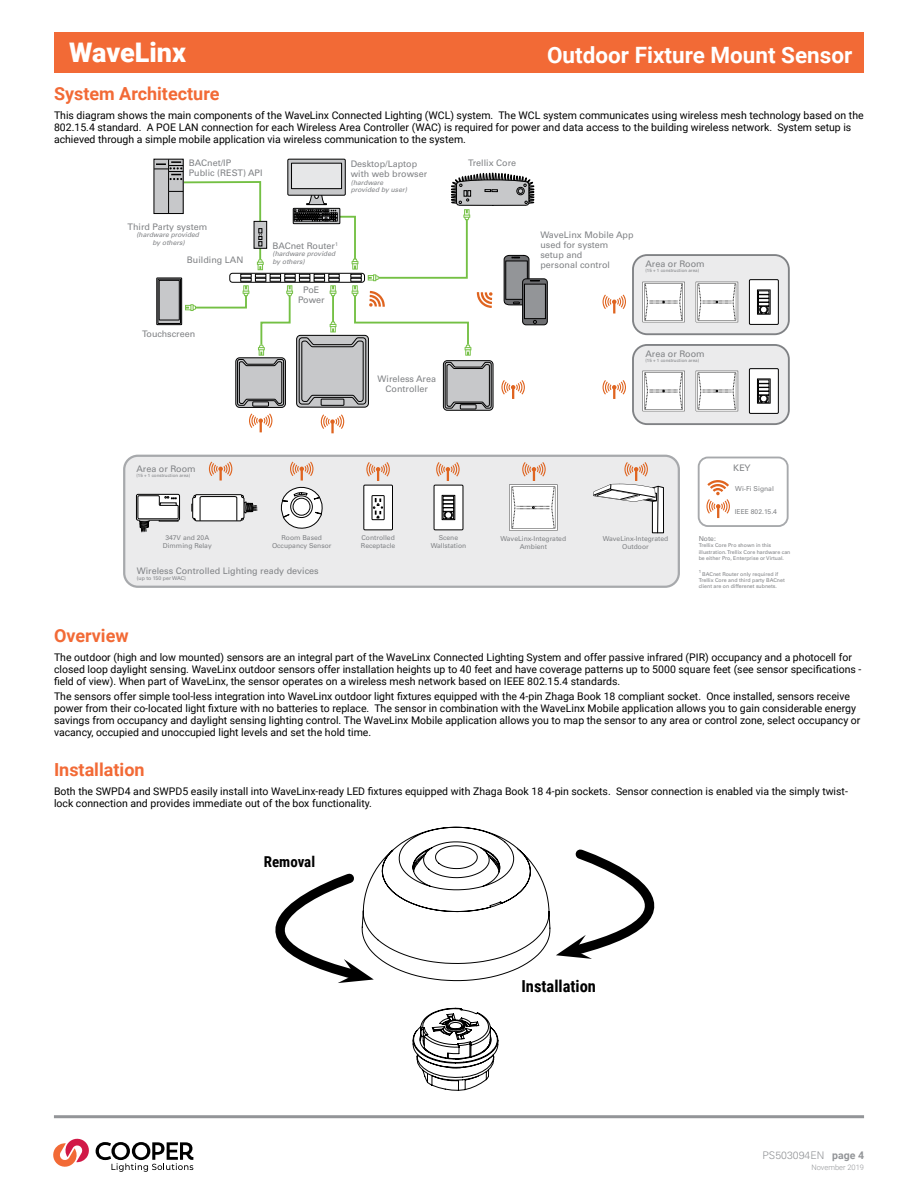
<style>
.page{position:relative;width:918px;height:1188px;background:#fff}
.page>*{position:absolute;margin:0;border:0;box-sizing:border-box;transform-origin:0 0}
.t1{font:900 27px "Roboto";color:#fff}
.t2{font:700 22.5px "Roboto";color:#fff}
.t3{font:700 18px "Roboto";color:#f26a36}
.t4{font:700 16.5px "Roboto Condensed";color:#000}
.t5{font:700 15px "Roboto Condensed";color:#000}
.t6{font:10.5px/12px "Roboto";color:#000}
.t7{font:300 10.5px "Univers LT Std";color:#939598}
.t8{font:9px/9.8px "Univers LT Std";color:#808285;text-align:center}
.t9{font:300 7.5px "Roboto";color:#939598}
.t10{font:6.75px/8.1px "Univers LT Std";color:#808285;text-align:center}
.t11{font:italic 6.75px/7.5px "Univers LT Std";color:#808285}
.t12{font:5.25px/6.3px "Univers LT Std";color:#808285}
.t13{font:4.5px "Univers LT Std";color:#808285}
.t14{font:4.35px "Univers LT Std";color:#808285}
.s1{font-family:"Roboto";font-weight:700}
</style>
<div class="page">
<div style="left:54px;top:32px;width:810px;height:41px;background:#f26a36"></div>
<hr style="left:54px;top:1115px;width:810px;height:3px;background:#939598">
<div style="left:633px;top:345px;width:156px;height:79px;background:#ebebec;border-radius:14px"></div>
<div style="left:632px;top:344px;width:158px;height:81px;border:2px solid #808285;border-radius:14px"></div>
<div style="left:633px;top:255px;width:156px;height:79px;background:#ebebec;border-radius:14px"></div>
<div style="left:632px;top:254px;width:158px;height:81px;border:2px solid #808285;border-radius:14px"></div>
<div style="left:749px;top:369px;width:29px;height:44px;background:#fff"></div>
<div style="left:749px;top:368px;width:30px;height:46px;border:1px solid #010101"></div>
<div style="left:757px;top:379px;width:13px;height:24px;border:1px solid #010101"></div>
<div style="left:758px;top:380px;width:11px;height:4px;border:1px solid #010101"></div>
<svg style="left:758px;top:384px;width:11px;height:3px"></svg>
<div style="left:758px;top:387px;width:11px;height:4px;border:1px solid #010101"></div>
<div style="left:758px;top:391px;width:11px;height:4px;border:1px solid #010101"></div>
<svg style="left:758px;top:395px;width:11px;height:8px"></svg>
<div style="left:760px;top:395px;width:7px;height:7px;border:1px solid #010101;border-radius:50%"></div>
<svg style="left:642px;top:371px;width:43px;height:40px;background:#e6e6e6"></svg>
<svg style="left:696px;top:371px;width:42px;height:40px;background:#e8e8e8"></svg>
<div style="left:749px;top:280px;width:29px;height:44px;background:#fff"></div>
<div style="left:749px;top:279px;width:30px;height:46px;border:1px solid #010101"></div>
<div style="left:757px;top:290px;width:13px;height:24px;border:1px solid #010101"></div>
<div style="left:758px;top:291px;width:11px;height:4px;border:1px solid #010101"></div>
<svg style="left:758px;top:295px;width:11px;height:3px"></svg>
<div style="left:758px;top:298px;width:11px;height:4px;border:1px solid #010101"></div>
<div style="left:758px;top:302px;width:11px;height:4px;border:1px solid #010101"></div>
<svg style="left:758px;top:306px;width:11px;height:8px"></svg>
<div style="left:760px;top:306px;width:7px;height:7px;border:1px solid #010101;border-radius:50%"></div>
<svg style="left:642px;top:282px;width:43px;height:40px;background:#e6e6e6"></svg>
<svg style="left:696px;top:282px;width:42px;height:40px;background:#e8e8e8"></svg>
<div style="left:698px;top:457px;width:91px;height:70px;border:2px solid #a7a9ac;border-radius:9px"></div>
<svg style="left:603px;top:380px;width:23px;height:19px"></svg>
<svg style="left:603px;top:295px;width:23px;height:18px"></svg>
<svg style="left:706px;top:480px;width:24px;height:38px"></svg>
<svg style="left:523px;top:279px;width:24px;height:46px"></svg>
<div style="left:522px;top:279px;width:26px;height:46px;border:1px solid #010101;border-radius:3px"></div>
<div style="left:524px;top:284px;width:21px;height:35px;background:#939598"></div>
<div style="left:524px;top:284px;width:22px;height:35px;border:1px solid #010101"></div>
<div style="left:124px;top:456px;width:555px;height:131px;background:#ebebec;border-radius:14px"></div>
<div style="left:123px;top:455px;width:557px;height:133px;border:2px solid #a7a9ac;border-radius:14px"></div>
<svg style="left:192px;top:494px;width:66px;height:27px"></svg>
<svg style="left:209px;top:462px;width:23px;height:19px"></svg>
<svg style="left:280px;top:462px;width:43px;height:67px"></svg>
<div style="left:136px;top:494px;width:44px;height:26px;border:1px solid #000;border-radius:2px"></div>
<svg style="left:138px;top:495px;width:41px;height:38px"></svg>
<div style="left:364px;top:485px;width:29px;height:45px;background:#fff"></div>
<div style="left:364px;top:485px;width:29px;height:45px;border:1px solid #000"></div>
<div style="left:372px;top:495px;width:12px;height:25px;border:1px solid #000"></div>
<svg style="left:373px;top:498px;width:10px;height:20px"></svg>
<svg style="left:366px;top:462px;width:24px;height:19px"></svg>
<div style="left:434px;top:485px;width:29px;height:45px;background:#fff"></div>
<div style="left:434px;top:485px;width:29px;height:45px;border:1px solid #010101"></div>
<div style="left:442px;top:495px;width:13px;height:25px;border:1px solid #010101"></div>
<div style="left:443px;top:496px;width:11px;height:4px;border:1px solid #010101"></div>
<div style="left:443px;top:500px;width:11px;height:4px;border:1px solid #010101"></div>
<div style="left:443px;top:504px;width:11px;height:4px;border:1px solid #010101"></div>
<svg style="left:443px;top:511px;width:11px;height:8px"></svg>
<div style="left:445px;top:512px;width:7px;height:6px;border:1px solid #010101;border-radius:50%"></div>
<svg style="left:436px;top:462px;width:24px;height:19px"></svg>
<svg style="left:509px;top:462px;width:49px;height:69px"></svg>
<svg style="left:593px;top:462px;width:71px;height:71px"></svg>
<svg style="left:154px;top:158px;width:386px;height:275px"></svg>
<svg style="left:374px;top:827px;width:177px;height:264px"></svg>
<svg style="left:275px;top:872px;width:99px;height:111px"></svg>
<svg style="left:556px;top:849px;width:99px;height:110px"></svg>
<svg style="left:53px;top:1138px;width:140px;height:34px"></svg>
<h1 class="t1" style="left:69px;top:34px;width:118px">WaveLinx</h1>
<h2 class="t2" style="left:547px;top:39px;width:307px">Outdoor Fixture Mount Sensor</h2>
<h3 class="t3" style="left:54px;top:81px;width:167px">System Architecture</h3>
<p class="t6" style="left:54px;top:109px;width:811px">This diagram shows the main components of the WaveLinx Connected Lighting (WCL) system. The WCL system communicates using wireless mesh technology based on the<br>802.15.4 standard. A POE LAN connection for each Wireless Area Controller (WAC) is required for power and data access to the building wireless network. System setup is achieved through a simple mobile application via wireless communication to the system.</p>
<p class="t8" style="left:189px;top:158px;width:44px">BACnet/IP</p>
<p class="t8" style="left:468px;top:158px;width:50px">Trellix Core</p>
<p class="t8" style="left:189px;top:168px;width:75px">Public (REST) API</p>
<p class="t8" style="left:351px;top:159px;width:78px;text-align:left">Desktop/Laptop with web browser</p>
<p class="t11" style="left:351px;top:178px;width:58px">(hardware provided by user)</p>
<p class="t8" style="left:128px;top:222px;width:81px">Third Party system</p>
<p class="t11" style="left:136px;top:231px;width:64px;text-align:center">(hardware provided by others)</p>
<p class="t8" style="left:272px;top:241px;width:67px">BACnet Router<sup>1</sup></p>
<p class="t11" style="left:272px;top:250px;width:64px">(hardware provided by others)</p>
<p class="t8" style="left:187px;top:255px;width:58px">Building LAN</p>
<p class="t8" style="left:142px;top:329px;width:55px">Touchscreen</p>
<p class="t8" style="left:298px;top:285px;width:28px">PoE<br>Power</p>
<p class="t8" style="left:378px;top:374px;width:60px">Wireless Area<br>Controller</p>
<p class="t8" style="left:540px;top:230px;width:95px;text-align:left">WaveLinx Mobile App used for system setup and<br>personal control</p>
<p class="t8" style="left:645px;top:259px;width:61px">Area or Room</p>
<p class="t13" style="left:645px;top:268px;width:55px">(15 + 1 construction area)</p>
<p class="t8" style="left:645px;top:349px;width:61px">Area or Room</p>
<p class="t13" style="left:645px;top:358px;width:55px">(15 + 1 construction area)</p>
<p class="t8" style="left:136px;top:464px;width:61px">Area or Room</p>
<p class="t13" style="left:136px;top:473px;width:55px">(15 + 1 construction area)</p>
<p class="t8" style="left:733px;top:463px;width:19px">KEY</p>
<p class="t10" style="left:735px;top:485px;width:40px">Wi-Fi Signal</p>
<p class="t10" style="left:735px;top:507px;width:44px">IEEE 802.15.4</p>
<p class="t10" style="left:163px;top:534px;width:50px">347V and 20A<br>Dimming Relay</p>
<p class="t10" style="left:272px;top:534px;width:61px">Room Based<br>Occupancy Sensor</p>
<p class="t8" style="left:137px;top:566px;width:184px">Wireless Controlled Lighting ready devices</p>
<p class="t12" style="left:137px;top:575px;width:51px">(up to 150 per WAC)</p>
<p class="t10" style="left:361px;top:533px;width:36px;text-align:left">Controlled<br>Receptacle</p>
<p class="t10" style="left:431px;top:533px;width:37px">Scene<br>Wallstation</p>
<p class="t10" style="left:501px;top:534px;width:67px">WaveLinx-Integrated<br>Ambient</p>
<p class="t10" style="left:603px;top:535px;width:67px">WaveLinx-Integrated<br>Outdoor</p>
<p class="t10" style="left:699px;top:535px;width:19px">Note:</p>
<p class="t12" style="left:699px;top:542px;width:93px">Trellix Core Pro shown in this illustration. Trellix Core hardware can be either Pro, Enterprise or Virtual.</p>
<p class="t14" style="left:699px;top:569px;width:4px">1</p>
<p class="t12" style="left:699px;top:571px;width:88px;text-indent:4px">BACnet Router only required if<br>Trellix Core and third party BACnet client are on differenet subnets.</p>
<h3 class="t3" style="left:54px;top:623px;width:76px">Overview</h3>
<p class="t6" style="left:54px;top:651px;width:809px">The outdoor (high and low mounted) sensors are an integral part of the WaveLinx Connected Lighting System and offer passive infrared (PIR) occupancy and a photocell for closed loop daylight sensing. WaveLinx outdoor sensors offer installation heights up to 40 feet and have coverage patterns up to 5000 square feet (see sensor specifications - field of view). When part of WaveLinx, the sensor operates on a wireless mesh network based on IEEE 802.15.4 standards.</p>
<p class="t6" style="left:54px;top:690px;width:808px">The sensors offer simple tool-less integration into WaveLinx outdoor light fixtures equipped with the 4-pin Zhaga Book 18 compliant socket. Once installed, sensors receive power from their co-located light fixture with no batteries to replace. The sensor in combination with the WaveLinx Mobile application allows you to gain considerable energy savings from occupancy and daylight sensing lighting control. The WaveLinx Mobile application allows you to map the sensor to any area or control zone, select occupancy or vacancy, occupied and unoccupied light levels and set the hold time.</p>
<h3 class="t3" style="left:54px;top:757px;width:92px">Installation</h3>
<p class="t6" style="left:54px;top:785px;width:795px">Both the SWPD4 and SWPD5 easily install into WaveLinx-ready LED fixtures equipped with Zhaga Book 18 4-pin sockets. Sensor connection is enabled via the simply twist&shy;lock connection and provides immediate out of the box functionality.</p>
<h3 class="t5" style="left:264px;top:851px;width:53px">Removal</h3>
<h3 class="t4" style="left:521px;top:974px;width:76px">Installation</h3>
<p class="t7" style="left:763px;top:1149px;width:103px">PS503094EN <span class="s1">page 4</span></p>
<p class="t9" style="left:812px;top:1162px;width:54px">November 2019</p>
</div>
